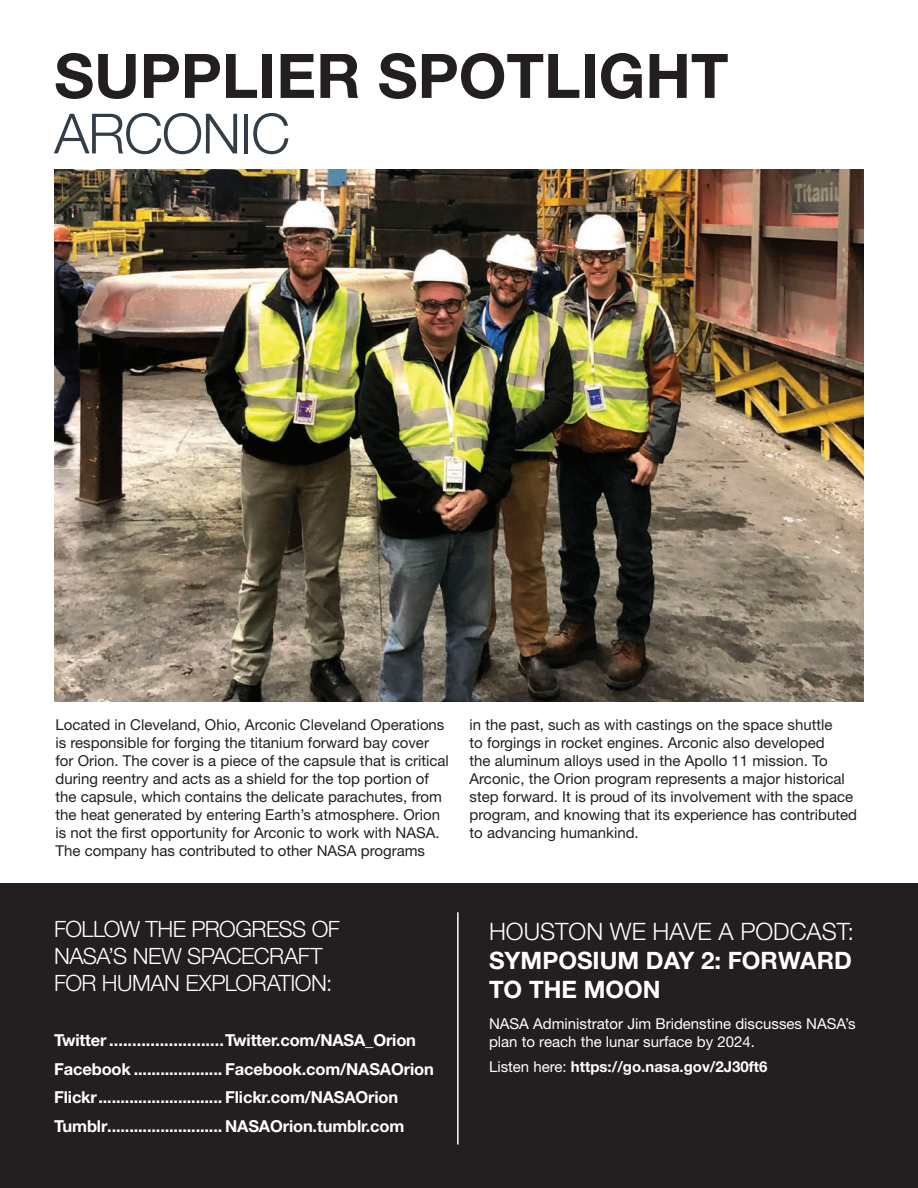
<style>
.page{position:relative;width:918px;height:1188px;background:#fff}
.page>*{position:absolute;margin:0;border:0;box-sizing:border-box;transform-origin:0 0}
.t1{font:700 61.5px "Helvetica Neue LT Std";color:#231f20}
.t2{font:300 55.5px "Helvetica Neue LT Std";letter-spacing:-.02em;color:#323d47}
.t3{font:700 24px/28.8px "Helvetica Neue LT Std";color:#fff}
.t4{font:300 24px "Helvetica Neue LT Std";color:#fff}
.t5{font:300 22.5px/27px "Helvetica Neue LT Std";letter-spacing:-.025em;color:#fff}
.t6{font:700 16.5px/28.5px "Helvetica Neue LT Std";letter-spacing:-.01em;color:#fff}
.t7{font:15px/18px "Helvetica Neue LT Std";color:#231f20}
.t8{font:15px/18px "Helvetica Neue LT Std";color:#fff}
.t9{font:700 15px "Helvetica Neue LT Std";color:#fff}
.s1{font-weight:400}
</style>
<div class="page">
<div style="left:0;top:884px;width:918px;height:304px;background:#231f20"></div>
<hr style="left:457px;top:912px;width:2px;height:232px;background:#fff">
<img style="left:54px;top:170px;width:810px;height:531px">
<h1 class="t1" style="left:54px;top:38px;width:676px">SUPPLIER SPOTLIGHT</h1>
<h2 class="t2" style="left:54px;top:100px;width:237px">ARCONIC</h2>
<p class="t7" style="left:56px;top:715px;width:395px">Located in Cleveland, Ohio, Arconic Cleveland Operations is responsible for forging the titanium forward bay cover for Orion. The cover is a piece of the capsule that is critical during reentry and acts as a shield for the top portion of the capsule, which contains the delicate parachutes, from the heat generated by entering Earth’s atmosphere. Orion is not the first opportunity for Arconic to work with NASA.<br>The company has contributed to other NASA programs</p>
<p class="t7" style="left:470px;top:715px;width:389px">in the past, such as with castings on the space shuttle<br>to forgings in rocket engines. Arconic also developed<br>the aluminum alloys used in the Apollo 11 mission. To Arconic, the Orion program represents a major historical step forward. It is proud of its involvement with the space program, and knowing that its experience has contributed to advancing humankind.</p>
<h3 class="t5" style="left:54px;top:915px;width:287px">FOLLOW THE PROGRESS OF<br>NASA’S NEW SPACECRAFT<br>FOR HUMAN EXPLORATION:</h3>
<p class="t6" style="left:54px;top:1026px;width:381px">Twitter .........................Twitter.com/NASA_Orion Facebook .................... Facebook.com/NASAOrion Flickr............................ Flickr.com/NASAOrion Tumblr.......................... NASAOrion.tumblr.com</p>
<h3 class="t4" style="left:489px;top:917px;width:367px">HOUSTON WE HAVE A PODCAST:</h3>
<h3 class="t3" style="left:489px;top:946px;width:364px">SYMPOSIUM DAY 2: FORWARD<br>TO THE MOON</h3>
<p class="t8" style="left:489px;top:1015px;width:368px">NASA Administrator Jim Bridenstine discusses NASA’s plan to reach the lunar surface by 2024.</p>
<p class="t9" style="left:489px;top:1058px;width:280px"><span class="s1">Listen here:</span> https://go.nasa.gov/2J30ft6</p>
</div>
